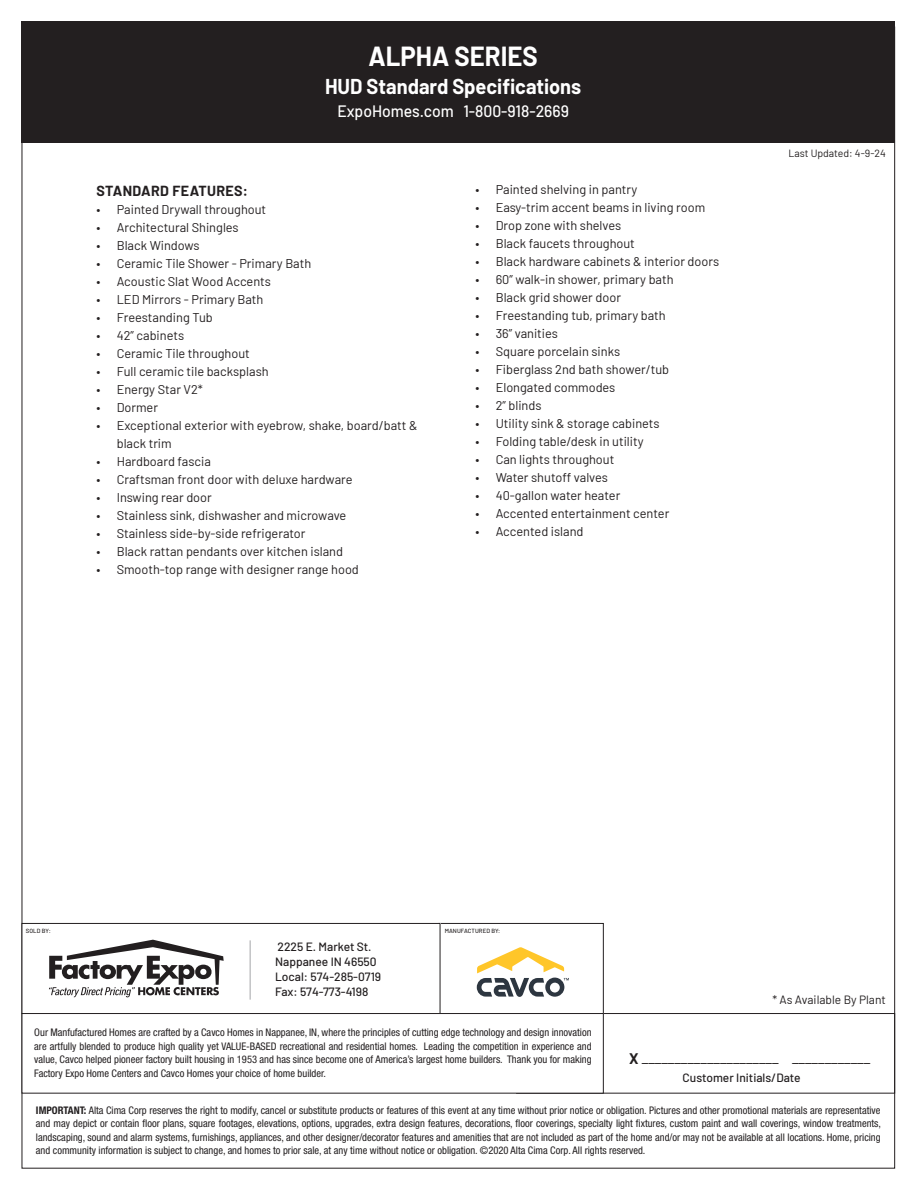
<style>
.page{position:relative;width:918px;height:1188px;background:#fff}
.page>*{position:absolute;margin:0;border:0;box-sizing:border-box;transform-origin:0 0}
.t1{font:700 27px "Barlow";color:#fff;scale:.95 1}
.t2{font:700 21px "Barlow";color:#fff;scale:.95 1}
.t3{font:500 16.5px "Barlow";color:#fff;scale:.95 1}
.t4{font:15px "Barlow";color:#231f20}
.Headers{font:700 14.25px "Barlow";letter-spacing:.025em;color:#231f20}
.t5{font:12.75px/18px "Barlow";color:#231f20}
.t6{font:500 12px/15px "Barlow";color:#231f20}
.t7{font:12px "Barlow";color:#231f20}
.heading_new{font:condensed 10.5px/13.5px "Helvetica Neue LT Std";color:#231f20;text-align:justify}
.t8{font:10.5px "Barlow";color:#231f20}
.t9{font:500 6px "Barlow";letter-spacing:.01em;color:#231f20}
.s1{font-weight:700}
</style>
<div class="page">
<div style="left:438px;top:923px;width:166px;height:91px;border:1px solid #231f20"></div>
<div style="left:22px;top:923px;width:418px;height:91px;border:1px solid #231f20"></div>
<div style="left:22px;top:21px;width:873px;height:122px;background:#231f20"></div>
<hr style="left:250px;top:940px;width:1px;height:60px;background:#a4a5a9">
<div style="left:516px;top:1013px;width:379px;height:81px;border:1px solid #231f20"></div>
<svg style="left:49px;top:940px;width:175px;height:57px"></svg>
<svg style="left:477px;top:947px;width:92px;height:50px"></svg>
<div style="left:22px;top:1014px;width:581px;height:79px;background:#fff"></div>
<div style="left:22px;top:1013px;width:582px;height:81px;border:1px solid #231f20"></div>
<p class="t1" style="left:368px;top:36px;width:180px">ALPHA SERIES</p>
<p class="t2" style="left:325px;top:71px;width:271px">HUD Standard Specifications</p>
<p class="t3" style="left:337px;top:99px;width:245px">ExpoHomes.com 1-800-918-2669</p>
<p class="Headers" style="left:96px;top:180px;width:153px">STANDARD FEATURES:</p>
<p class="t5" style="left:96px;top:199px;width:171px">• Painted Drywall throughout</p>
<p class="t5" style="left:96px;top:217px;width:144px">• Architectural Shingles</p>
<p class="t5" style="left:96px;top:235px;width:105px">• Black Windows</p>
<p class="t5" style="left:96px;top:253px;width:216px">• Ceramic Tile Shower - Primary Bath</p>
<p class="t5" style="left:96px;top:271px;width:176px">• Acoustic Slat Wood Accents</p>
<p class="t5" style="left:96px;top:289px;width:168px">• LED Mirrors - Primary Bath</p>
<p class="t5" style="left:96px;top:307px;width:118px">• Freestanding Tub</p>
<p class="t5" style="left:96px;top:325px;width:89px">• 42” cabinets</p>
<p class="t5" style="left:96px;top:343px;width:155px">• Ceramic Tile throughout</p>
<p class="t5" style="left:96px;top:361px;width:174px">• Full ceramic tile backsplash</p>
<p class="t5" style="left:96px;top:379px;width:108px">• Energy Star V2*</p>
<p class="t5" style="left:96px;top:397px;width:63px">• Dormer</p>
<p class="t5" style="left:117px;top:415px;width:302px;text-indent:-20px">• Exceptional exterior with eyebrow, shake, board/batt &amp; black trim</p>
<p class="t5" style="left:96px;top:451px;width:116px">• Hardboard fascia</p>
<p class="t5" style="left:96px;top:469px;width:258px">• Craftsman front door with deluxe hardware</p>
<p class="t5" style="left:96px;top:487px;width:117px">• Inswing rear door</p>
<p class="t5" style="left:96px;top:505px;width:251px">• Stainless sink, dishwasher and microwave</p>
<p class="t5" style="left:96px;top:523px;width:211px">• Stainless side-by-side refrigerator</p>
<p class="t5" style="left:96px;top:541px;width:248px">• Black rattan pendants over kitchen island</p>
<p class="t5" style="left:96px;top:559px;width:264px">• Smooth-top range with designer range hood</p>
<p class="t5" style="left:475px;top:180px;width:163px">• Painted shelving in pantry</p>
<p class="t5" style="left:475px;top:198px;width:231px">• Easy-trim accent beams in living room</p>
<p class="t5" style="left:475px;top:216px;width:147px">• Drop zone with shelves</p>
<p class="t5" style="left:475px;top:234px;width:161px">• Black faucets throughout</p>
<p class="t5" style="left:475px;top:252px;width:245px">• Black hardware cabinets &amp; interior doors</p>
<p class="t5" style="left:475px;top:270px;width:200px">• 60” walk-in shower, primary bath</p>
<p class="t5" style="left:475px;top:288px;width:147px">• Black grid shower door</p>
<p class="t5" style="left:475px;top:306px;width:192px">• Freestanding tub, primary bath</p>
<p class="t5" style="left:475px;top:324px;width:84px">• 36” vanities</p>
<p class="t5" style="left:475px;top:342px;width:146px">• Square porcelain sinks</p>
<p class="t5" style="left:475px;top:360px;width:195px">• Fiberglass 2nd bath shower/tub</p>
<p class="t5" style="left:475px;top:378px;width:142px">• Elongated commodes</p>
<p class="t5" style="left:475px;top:396px;width:68px">• 2” blinds</p>
<p class="t5" style="left:475px;top:414px;width:186px">• Utility sink &amp; storage cabinets</p>
<p class="t5" style="left:475px;top:432px;width:170px">• Folding table/desk in utility</p>
<p class="t5" style="left:475px;top:450px;width:140px">• Can lights throughout</p>
<p class="t5" style="left:475px;top:468px;width:134px">• Water shutoff valves</p>
<p class="t5" style="left:475px;top:486px;width:146px">• 40-gallon water heater</p>
<p class="t5" style="left:475px;top:504px;width:195px">• Accented entertainment center</p>
<p class="t5" style="left:475px;top:522px;width:110px">• Accented island</p>
<p class="t8" style="left:788px;top:145px;width:99px">Last Updated: 4-9-24</p>
<p class="t9" style="left:26px;top:926px;width:26px">SOLD BY:</p>
<p class="t9" style="left:445px;top:926px;width:57px">MANUFACTURED BY:</p>
<p class="t6" style="left:278px;top:938px;width:96px">2225 E. Market St.</p>
<p class="t6" style="left:275px;top:953px;width:103px">Nappanee IN 46550</p>
<p class="t6" style="left:275px;top:968px;width:108px">Local: 574-285-0719<br>Fax: 574-773-4198</p>
<p class="t7" style="left:772px;top:991px;width:115px">* As Available By Plant</p>
<p class="heading_new" style="left:34px;top:1026px;width:559px">Our Manfufactured Homes are crafted by a Cavco Homes in Nappanee, IN, where the principles of cutting edge technology and design innovation are artfully blended to produce high quality yet VALUE-BASED recreational and residential homes. Leading the competition in experience and value, Cavco helped pioneer factory built housing in 1953 and has since become one of America’s largest home builders. Thank you for making Factory Expo Home Centers and Cavco Homes your choice of home builder.</p>
<p class="t4" style="left:629px;top:1048px;width:243px"><span class="s1">X</span> _____________________ ____________</p>
<p class="t6" style="left:683px;top:1069px;width:119px">Customer Initials/Date</p>
<p class="heading_new" style="left:36px;top:1103px;width:847px"><span class="s1">IMPORTANT:</span> Alta Cima Corp reserves the right to modify, cancel or substitute products or features of this event at any time without prior notice or obligation. Pictures and other promotional materials are representative and may depict or contain floor plans, square footages, elevations, options, upgrades, extra design features, decorations, floor coverings, specialty light fixtures, custom paint and wall coverings, window treatments, landscaping, sound and alarm systems, furnishings, appliances, and other designer/decorator features and amenities that are not included as part of the home and/or may not be available at all locations. Home, pricing and community information is subject to change, and homes to prior sale, at any time without notice or obligation. ©2020 Alta Cima Corp. All rights reserved.</p>
</div>
